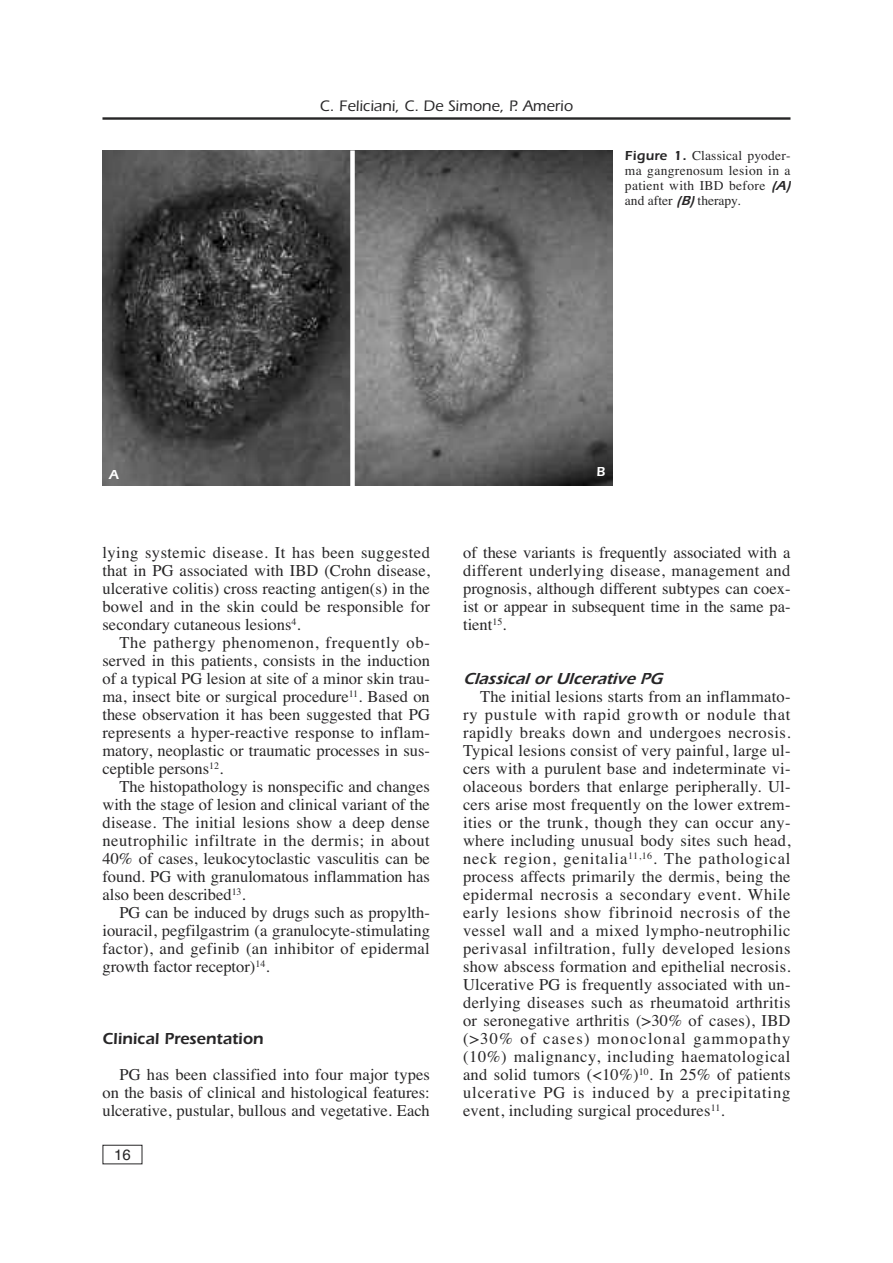
<style>
.page{position:relative;width:893px;height:1263px;background:#fff}
.page>*{position:absolute;margin:0;border:0;box-sizing:border-box;transform-origin:0 0}
.t1{font:16.5px/18px "Times";color:#272627;text-align:justify}
.t2{font:italic 16.5px "Eras Demi";color:#272627}
.t3{font:600 16.5px "Itc Eras";color:#272627}
.t4{font:500 15.75px "Itc Eras";color:#272627}
.t5{font:15px "Helvetica";color:#272627}
.t6{font:13.5px/15px "Times";letter-spacing:.025em;color:#272627;text-align:justify}
.t7{font:13.5px "Eras Demi";color:#fff}
.s1{font-family:"Itc Eras";font-weight:600}
.s2{font-family:"Eras Demi";font-style:italic}
</style>
<div class="page">
<img style="left:102px;top:150px;width:510px;height:336px">
<div style="left:102px;top:1145px;width:40px;height:19px;border:1px solid #272627"></div>
<hr style="left:102px;top:117px;width:688px;height:3px;background:#272627">
<div style="left:350px;top:150px;width:5px;height:337px;background:#fff"></div>
<p class="t4" style="left:320px;top:100px;width:255px">C. Feliciani, C. De Simone, P. Amerio</p>
<p class="t6" style="left:625px;top:148px;width:167px"><span class="s1">Figure 1.</span> Classical pyoder&shy;ma gangrenosum lesion in a patient with IBD before <span class="s2">(A) </span>and after <span class="s2">(B)</span> therapy.</p>
<p class="t7" style="left:109px;top:466px;width:11px">A</p>
<p class="t7" style="left:596px;top:463px;width:10px">B</p>
<p class="t1" style="left:102px;top:543px;width:329px">lying systemic disease. It has been suggested that in PG associated with IBD (Crohn disease, ulcerative colitis) cross reacting antigen(s) in the bowel and in the skin could be responsible for secondary cutaneous lesions<sup>4</sup>.</p>
<p class="t1" style="left:102px;top:633px;width:329px;text-indent:17px">The pathergy phenomenon, frequently ob&shy;served in this patients, consists in the induction of a typical PG lesion at site of a minor skin trau&shy;ma, insect bite or surgical procedure<sup>11</sup>. Based on these observation it has been suggested that PG represents a hyper-reactive response to inflam&shy;matory, neoplastic or traumatic processes in sus&shy;ceptible persons<sup>12</sup>.</p>
<p class="t1" style="left:102px;top:777px;width:329px;text-indent:17px">The histopathology is nonspecific and changes with the stage of lesion and clinical variant of the disease. The initial lesions show a deep dense neutrophilic infiltrate in the dermis; in about 40% of cases, leukocytoclastic vasculitis can be found. PG with granulomatous inflammation has also been described<sup>13</sup>.</p>
<p class="t1" style="left:102px;top:903px;width:329px;text-indent:17px">PG can be induced by drugs such as propylth&shy;iouracil, pegfilgastrim (a granulocyte-stimulating factor), and gefinib (an inhibitor of epidermal growth factor receptor)<sup>14</sup>.</p>
<p class="t3" style="left:102px;top:1033px;width:163px">Clinical Presentation</p>
<p class="t1" style="left:102px;top:1065px;width:329px;text-indent:17px">PG has been classified into four major types on the basis of clinical and histological features: ulcerative, pustular, bullous and vegetative. Each</p>
<p class="t5" style="left:114px;top:1146px;width:18px">16</p>
<p class="t1" style="left:463px;top:543px;width:329px">of these variants is frequently associated with a different underlying disease, management and prognosis, although different subtypes can coex&shy;ist or appear in subsequent time in the same pa&shy;tient<sup>15</sup>.</p>
<p class="t2" style="left:463px;top:669px;width:200px">Classical or Ulcerative PG</p>
<p class="t1" style="left:463px;top:687px;width:329px;text-indent:17px">The initial lesions starts from an inflammato&shy;ry pustule with rapid growth or nodule that rapidly breaks down and undergoes necrosis.<br>Typical lesions consist of very painful, large ul&shy;cers with a purulent base and indeterminate vi&shy;olaceous borders that enlarge peripherally. Ul&shy;cers arise most frequently on the lower extrem&shy;ities or the trunk, though they can occur any&shy;where including unusual body sites such head, neck region, genitalia<sup>11,16</sup>. The pathological process affects primarily the dermis, being the epidermal necrosis a secondary event. While early lesions show fibrinoid necrosis of the vessel wall and a mixed lympho-neutrophilic perivasal infiltration, fully developed lesions show abscess formation and epithelial necrosis.<br>Ulcerative PG is frequently associated with un&shy;derlying diseases such as rheumatoid arthritis or seronegative arthritis (&gt;30% of cases), IBD (&gt;30% of cases) monoclonal gammopathy (10%) malignancy, including haematological and solid tumors (&lt;10%)<sup>10</sup>. In 25% of patients ulcerative PG is induced by a precipitating event, including surgical procedures<sup>11</sup>.</p>
</div>
